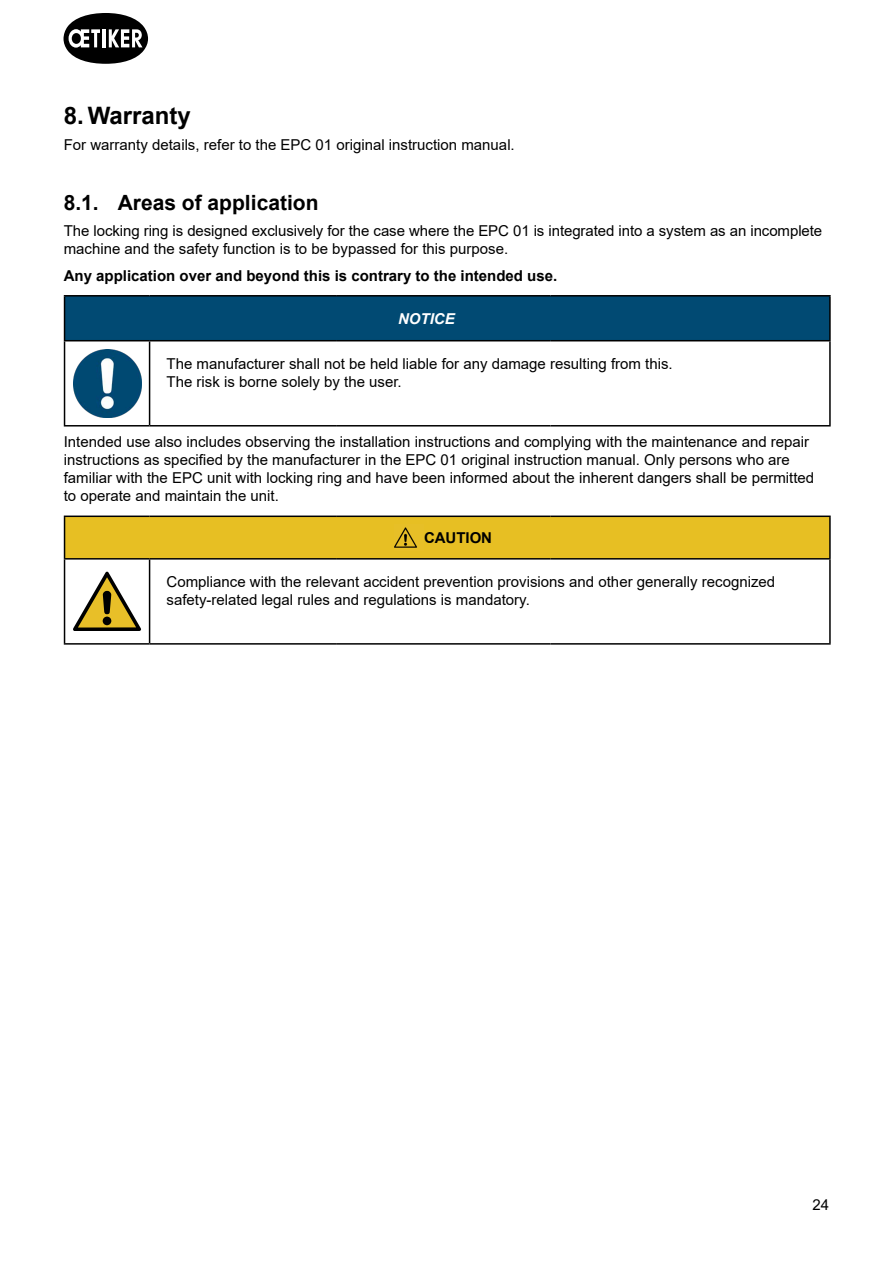
<style>
.page{position:relative;width:893px;height:1263px;background:#fff}
.page>*{position:absolute;margin:0;border:0;box-sizing:border-box;transform-origin:0 0}
.t1{font:700 24px "Arial";color:#000}
.t2{font:700 21px "Arial";color:#000}
.t3{font:15px/18px "Arial";color:#000}
.t4{font:700 15px "Arial";color:#000}
.t5{font:italic 700 15px "Arial";color:#fff}
</style>
<div class="page">
<svg style="left:64px;top:13px;width:84px;height:51px"></svg>
<div style="left:65px;top:297px;width:764px;height:43px;background:#014a73"></div>
<hr style="left:64px;top:295px;width:86px;height:2px;background:#000">
<hr style="left:64px;top:297px;width:1px;height:43px;background:#000">
<hr style="left:150px;top:295px;width:186px;height:2px;background:#000">
<hr style="left:336px;top:295px;width:215px;height:2px;background:#000">
<hr style="left:551px;top:295px;width:280px;height:2px;background:#000">
<hr style="left:829px;top:297px;width:2px;height:43px;background:#000">
<hr style="left:64px;top:340px;width:86px;height:1px;background:#000">
<hr style="left:64px;top:341px;width:1px;height:84px;background:#000">
<hr style="left:150px;top:340px;width:186px;height:1px;background:#000">
<hr style="left:149px;top:341px;width:1px;height:84px;background:#000">
<hr style="left:336px;top:340px;width:215px;height:1px;background:#000">
<hr style="left:551px;top:340px;width:280px;height:1px;background:#000">
<hr style="left:829px;top:341px;width:2px;height:84px;background:#000">
<hr style="left:64px;top:425px;width:86px;height:1px;background:#000">
<hr style="left:150px;top:425px;width:186px;height:1px;background:#000">
<hr style="left:336px;top:425px;width:215px;height:1px;background:#000">
<hr style="left:551px;top:425px;width:280px;height:1px;background:#000">
<img style="left:73px;top:349px;width:68px;height:68px">
<div style="left:65px;top:517px;width:764px;height:41px;background:#e7bf23"></div>
<hr style="left:64px;top:515px;width:86px;height:2px;background:#000">
<hr style="left:64px;top:517px;width:1px;height:41px;background:#000">
<hr style="left:150px;top:515px;width:186px;height:2px;background:#000">
<hr style="left:336px;top:515px;width:215px;height:2px;background:#000">
<hr style="left:551px;top:515px;width:280px;height:2px;background:#000">
<hr style="left:829px;top:517px;width:2px;height:41px;background:#000">
<hr style="left:64px;top:558px;width:86px;height:2px;background:#000">
<hr style="left:64px;top:560px;width:1px;height:83px;background:#000">
<hr style="left:150px;top:558px;width:186px;height:2px;background:#000">
<hr style="left:149px;top:560px;width:1px;height:83px;background:#000">
<hr style="left:336px;top:558px;width:215px;height:2px;background:#000">
<hr style="left:551px;top:558px;width:280px;height:2px;background:#000">
<hr style="left:829px;top:560px;width:2px;height:83px;background:#000">
<hr style="left:64px;top:643px;width:86px;height:2px;background:#000">
<hr style="left:150px;top:643px;width:186px;height:2px;background:#000">
<hr style="left:336px;top:643px;width:215px;height:2px;background:#000">
<hr style="left:551px;top:643px;width:280px;height:2px;background:#000">
<img style="left:395px;top:525px;width:29px;height:25px">
<svg style="left:73px;top:572px;width:68px;height:59px"></svg>
<div style="left:103px;top:617px;width:8px;height:8px;background:#000;border-radius:50%"></div>
<h1 class="t1" style="left:64px;top:98px;width:129px">8. Warranty</h1>
<p class="t3" style="left:64px;top:136px;width:453px">For warranty details, refer to the EPC 01 original instruction manual.</p>
<h2 class="t2" style="left:64px;top:187px;width:256px">8.1. Areas of application</h2>
<p class="t3" style="left:64px;top:222px;width:760px">The locking ring is designed exclusively for the case where the EPC 01 is integrated into a system as an incomplete machine and the safety function is to be bypassed for this purpose.</p>
<p class="t4" style="left:64px;top:265px;width:495px">Any application over and beyond this is contrary to the intended use.</p>
<p class="t5" style="left:398px;top:308px;width:58px">NOTICE</p>
<p class="t3" style="left:167px;top:354px;width:508px">The manufacturer shall not be held liable for any damage resulting from this.<br>The risk is borne solely by the user.</p>
<p class="t3" style="left:64px;top:433px;width:752px">Intended use also includes observing the installation instructions and complying with the maintenance and repair instructions as specified by the manufacturer in the EPC 01 original instruction manual. Only persons who are familiar with the EPC unit with locking ring and have been informed about the inherent dangers shall be permitted to operate and maintain the unit.</p>
<p class="t4" style="left:424px;top:528px;width:70px">CAUTION</p>
<p class="t3" style="left:167px;top:572px;width:610px">Compliance with the relevant accident prevention provisions and other generally recognized safety-related legal rules and regulations is mandatory.</p>
<p class="t3" style="left:812px;top:1196px;width:18px">24</p>
</div>
